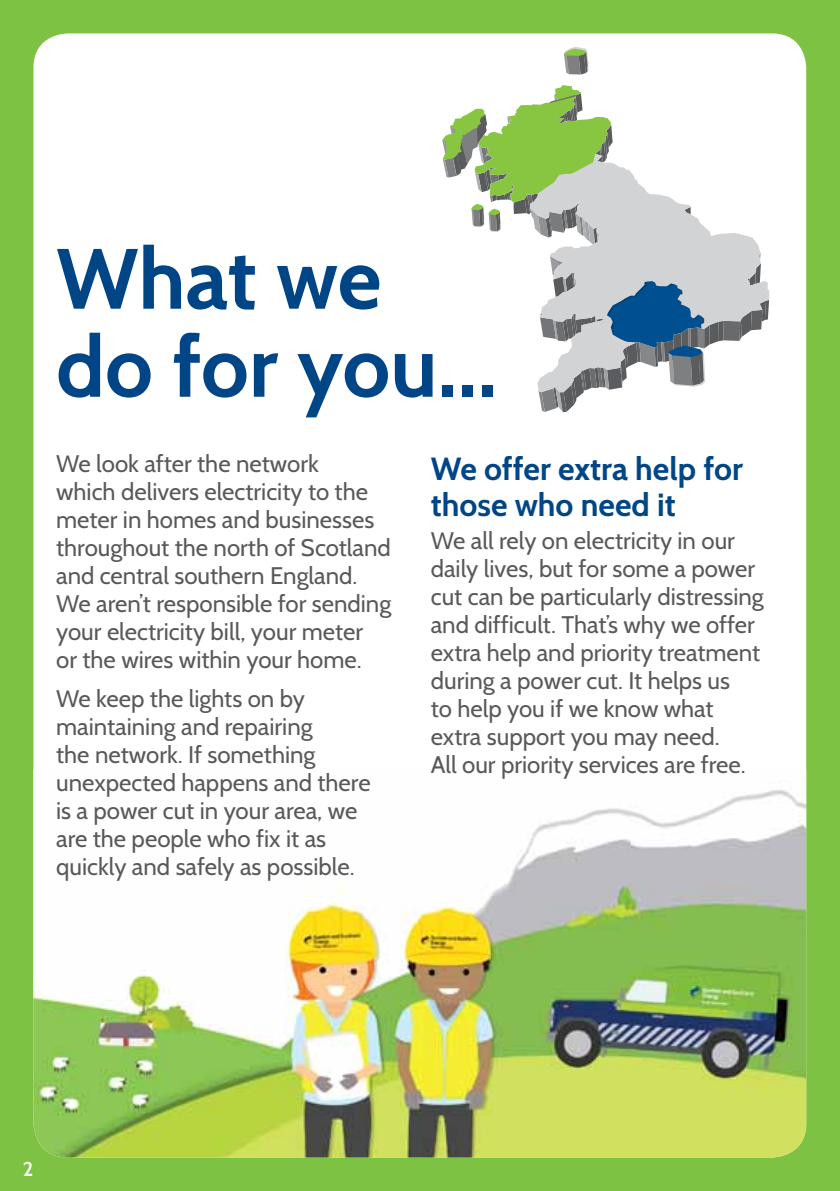
<style>
.page{position:relative;width:840px;height:1191px;background:#fff}
.page>*{position:absolute;margin:0;border:0;box-sizing:border-box;transform-origin:0 0}
.t1{font:700 85.4px/88px "Cabin";color:#004687}
.t2{font:700 32px/36px "Cabin";color:#004687}
.t3{font:24px/28px "Cabin";color:#58595b}
.t4{font:600 20px "Cabin";color:#fff}
</style>
<div class="page">
<div style="left:0;top:0;width:839px;height:1191px;background:#7dc242"></div>
<div style="left:33px;top:33px;width:772px;height:1124px;background:#fff;border-radius:34px"></div>
<img style="left:33px;top:769px;width:772px;height:388px">
<svg style="left:537px;top:135px;width:223px;height:251px"></svg>
<svg style="left:442px;top:85px;width:170px;height:159px"></svg>
<svg style="left:538px;top:252px;width:230px;height:160px"></svg>
<svg style="left:564px;top:47px;width:24px;height:28px"></svg>
<h1 class="t1" style="left:56px;top:234px;width:442px">What we do for you...</h1>
<p class="t3" style="left:56px;top:449px;width:336px">We look after the network<br>which delivers electricity to the meter in homes and businesses throughout the north of Scotland and central southern England.<br>We aren’t responsible for sending your electricity bill, your meter<br>or the wires within your home.</p>
<p class="t3" style="left:56px;top:684px;width:316px">We keep the lights on by maintaining and repairing<br>the network. If something unexpected happens and there is a power cut in your area, we are the people who fix it as quickly and safely as possible.</p>
<h2 class="t2" style="left:430px;top:450px;width:313px">We offer extra help for those who need it</h2>
<p class="t3" style="left:430px;top:526px;width:334px">We all rely on electricity in our daily lives, but for some a power cut can be particularly distressing and difficult. That’s why we offer extra help and priority treatment during a power cut. It helps us<br>to help you if we know what extra support you may need.<br>All our priority services are free.</p>
<p class="t4" style="left:23px;top:1157px;width:12px">2</p>
</div>
